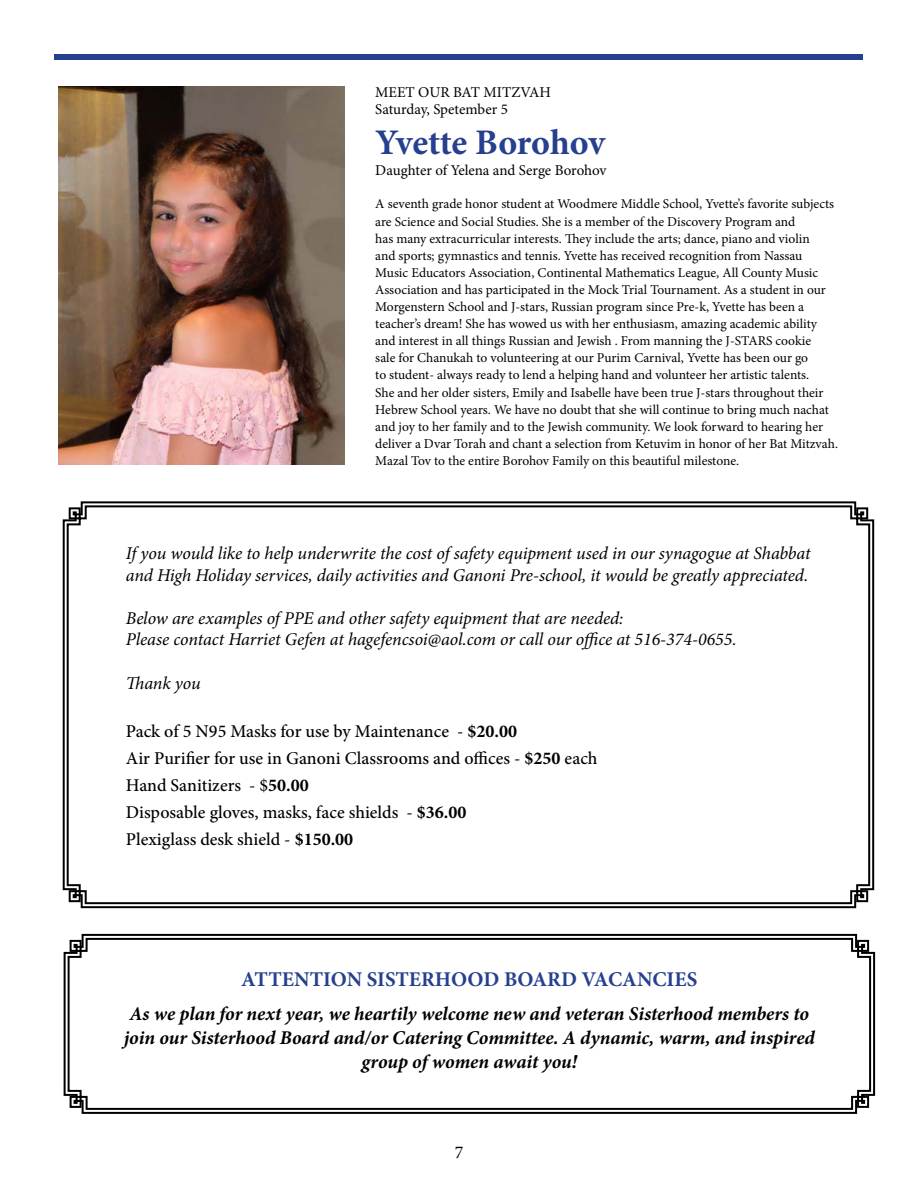
<style>
.page{position:relative;width:918px;height:1188px;background:#fff}
.page>*{position:absolute;margin:0;border:0;box-sizing:border-box;transform-origin:0 0}
.t1{font:700 36px "Minion Pro";letter-spacing:-.005em;color:#25408f}
.t2{font:700 21px "Minion Pro";color:#25408f}
.t3{font:italic 700 19.5px/24px "Minion Pro";letter-spacing:-.005em;color:#000;text-align:center}
.t4{font:italic 18px/21.6px "Minion Pro";letter-spacing:-.005em;color:#000}
.t5{font:500 18px/27px "Minion Pro";color:#000}
.t6{font:18px "Minion Pro";color:#000}
.t7{font:15px/16.4px "Minion Pro";letter-spacing:-.005em;color:#000}
.t8{font:13.5px/17.1px "Minion Pro";letter-spacing:-.005em;color:#000}
.s1{font-weight:700}
</style>
<div class="page">
<div style="left:55px;top:54px;width:808px;height:6px;background:#25408f"></div>
<svg style="left:62px;top:501px;width:813px;height:408px"></svg>
<svg style="left:66px;top:504px;width:805px;height:401px"></svg>
<svg style="left:63px;top:933px;width:813px;height:181px"></svg>
<svg style="left:67px;top:937px;width:805px;height:174px"></svg>
<img style="left:58px;top:86px;width:287px;height:378px">
<p class="t7" style="left:375px;top:84px;width:177px">MEET OUR BAT MITZVAH<br>Saturday, Spetember 5</p>
<h1 class="t1" style="left:375px;top:117px;width:232px">Yvette Borohov</h1>
<p class="t7" style="left:375px;top:162px;width:233px">Daughter of Yelena and Serge Borohov</p>
<p class="t8" style="left:375px;top:196px;width:464px">A seventh grade honor student at Woodmere Middle School, Yvette’s favorite subjects are Science and Social Studies. She is a member of the Discovery Program and<br>has many extracurricular interests. They include the arts; dance, piano and violin<br>and sports; gymnastics and tennis. Yvette has received recognition from Nassau Music Educators Association, Continental Mathematics League, All County Music Association and has participated in the Mock Trial Tournament. As a student in our Morgenstern School and J-stars, Russian program since Pre-k, Yvette has been a teacher’s dream! She has wowed us with her enthusiasm, amazing academic ability and interest in all things Russian and Jewish . From manning the J-STARS cookie<br>sale for Chanukah to volunteering at our Purim Carnival, Yvette has been our go<br>to student- always ready to lend a helping hand and volunteer her artistic talents.<br>She and her older sisters, Emily and Isabelle have been true J-stars throughout their Hebrew School years. We have no doubt that she will continue to bring much nachat and joy to her family and to the Jewish community. We look forward to hearing her deliver a Dvar Torah and chant a selection from Ketuvim in honor of her Bat Mitzvah.<br>Mazal Tov to the entire Borohov Family on this beautiful milestone.</p>
<h3 class="t4" style="left:126px;top:542px;width:686px">If you would like to help underwrite the cost of safety equipment used in our synagogue at Shabbat and High Holiday services, daily activities and Ganoni Pre-school, it would be greatly appreciated.</h3>
<h3 class="t4" style="left:126px;top:607px;width:612px">Below are examples of PPE and other safety equipment that are needed:<br>Please contact Harriet Gefen at hagefencsoi@aol.com or call our office at 516-374-0655.</h3>
<h3 class="t4" style="left:126px;top:672px;width:76px">Thank you</h3>
<h3 class="t5" style="left:126px;top:718px;width:473px">Pack of 5 N95 Masks for use by Maintenance - <span class="s1">$20.00<br></span>Air Purifier for use in Ganoni Classrooms and offices - <span class="s1">$250</span> each Hand Sanitizers - $<span class="s1">50.00<br></span>Disposable gloves, masks, face shields - <span class="s1">$36.00<br></span>Plexiglass desk shield - <span class="s1">$150.00</span></h3>
<h2 class="t2" style="left:241px;top:964px;width:458px">ATTENTION SISTERHOOD BOARD VACANCIES</h2>
<h3 class="t3" style="left:124px;top:1002px;width:693px">As we plan for next year, we heartily welcome new and veteran Sisterhood members to join our Sisterhood Board and/or Catering Committee. A dynamic, warm, and inspired group of women await you!</h3>
<h3 class="t6" style="left:455px;top:1140px;width:10px">7</h3>
</div>
